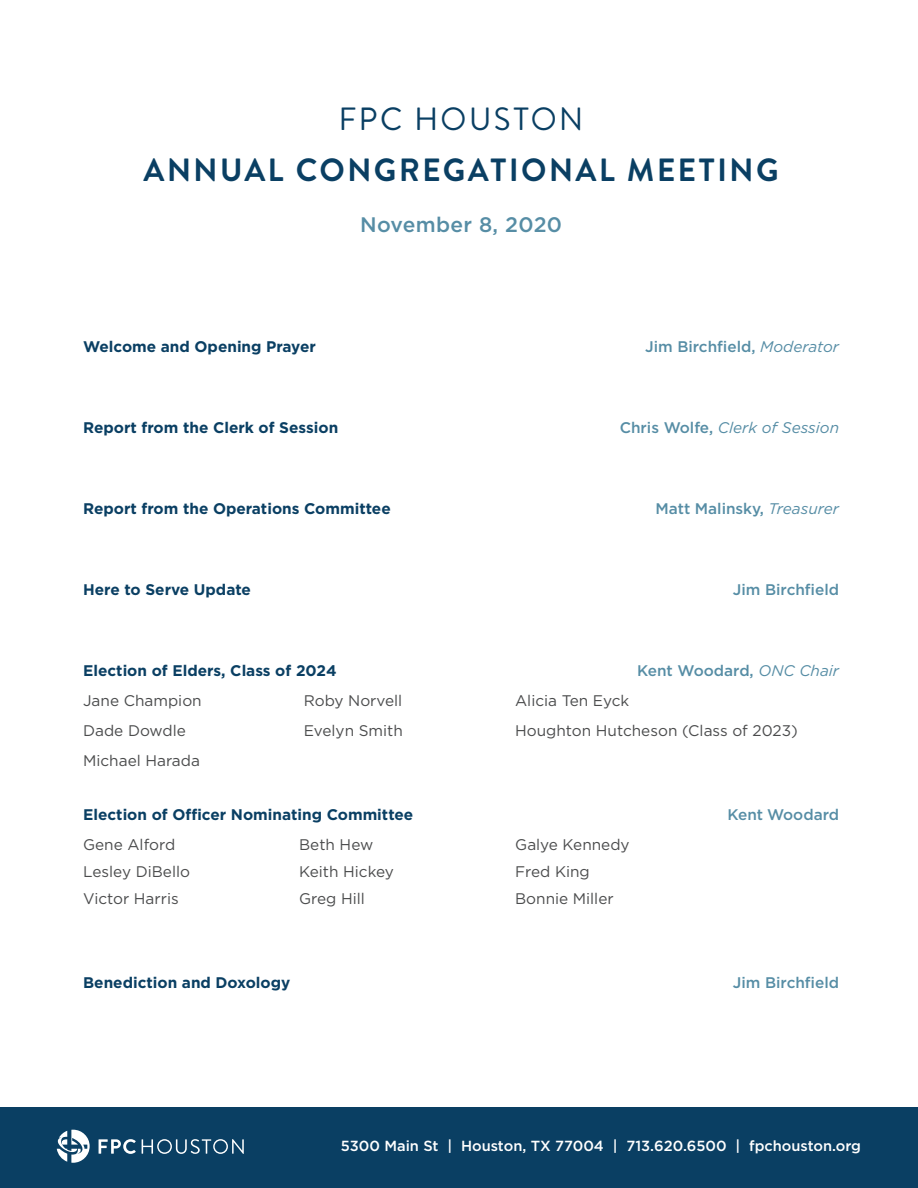
<style>
.page{position:relative;width:918px;height:1188px;background:#fff}
.page>*{position:absolute;margin:0;border:0;box-sizing:border-box;transform-origin:0 0}
.t1{font:700 32.1px/51px "Brandon Text";letter-spacing:.08em;color:#0a3f63;text-align:center}
.t2{font:500 21px "Gotham";letter-spacing:.015em;color:#568da5}
.t3{font:15.3px "Gotham";color:#4b4c4d}
.t4{font:700 15.3px "Gotham";color:#0a3f63}
.t5{font:500 15.3px "Gotham";color:#568da5}
.t6{font:italic 15.3px "Gotham";color:#568da5}
.t7{font:500 14.7px "Gotham";color:#fff}
.s1{font-weight:400}
.s2{font-weight:400;font-style:italic}
.s3{font-weight:500;font-style:normal}
</style>
<div class="page">
<div style="left:0;top:1107px;width:918px;height:81px;background:#0a3f63"></div>
<svg style="left:99px;top:1139px;width:37px;height:15px"></svg>
<svg style="left:142px;top:1139px;width:102px;height:15px"></svg>
<svg style="left:57px;top:1130px;width:33px;height:33px"></svg>
<p class="t1" style="left:143px;top:92px;width:637px"><span class="s1">FPC HOUSTON<br></span>ANNUAL CONGREGATIONAL MEETING</p>
<p class="t2" style="left:360px;top:212px;width:203px">November 8, 2020</p>
<p class="t4" style="left:83px;top:338px;width:234px">Welcome and Opening Prayer</p>
<p class="t5" style="left:645px;top:338px;width:196px">Jim Birchfield, <span class="s2">Moderator</span></p>
<p class="t4" style="left:83px;top:419px;width:257px">Report from the Clerk of Session</p>
<p class="t6" style="left:620px;top:419px;width:221px"><span class="s3">Chris Wolfe,</span> Clerk of Session</p>
<p class="t4" style="left:83px;top:500px;width:309px">Report from the Operations Committee</p>
<p class="t5" style="left:655px;top:500px;width:185px">Matt Malinsky, <span class="s2">Treasurer</span></p>
<p class="t4" style="left:83px;top:581px;width:169px">Here to Serve Update</p>
<p class="t5" style="left:733px;top:581px;width:108px">Jim Birchfield</p>
<p class="t4" style="left:83px;top:662px;width:255px">Election of Elders, Class of 2024</p>
<p class="t5" style="left:637px;top:662px;width:204px">Kent Woodard, <span class="s2">ONC Chair</span></p>
<p class="t3" style="left:83px;top:692px;width:120px">Jane Champion</p>
<p class="t3" style="left:304px;top:692px;width:100px">Roby Norvell</p>
<p class="t3" style="left:515px;top:692px;width:116px">Alicia Ten Eyck</p>
<p class="t3" style="left:83px;top:722px;width:104px">Dade Dowdle</p>
<p class="t3" style="left:304px;top:722px;width:101px">Evelyn Smith</p>
<p class="t3" style="left:515px;top:722px;width:284px">Houghton Hutcheson (Class of 2023)</p>
<p class="t3" style="left:83px;top:752px;width:118px">Michael Harada</p>
<p class="t4" style="left:83px;top:806px;width:332px">Election of Officer Nominating Committee</p>
<p class="t5" style="left:727px;top:806px;width:113px">Kent Woodard</p>
<p class="t3" style="left:83px;top:836px;width:94px">Gene Alford</p>
<p class="t3" style="left:299px;top:836px;width:76px">Beth Hew</p>
<p class="t3" style="left:515px;top:836px;width:116px">Galye Kennedy</p>
<p class="t3" style="left:83px;top:863px;width:108px">Lesley DiBello</p>
<p class="t3" style="left:299px;top:863px;width:96px">Keith Hickey</p>
<p class="t3" style="left:515px;top:863px;width:76px">Fred King</p>
<p class="t3" style="left:83px;top:890px;width:97px">Victor Harris</p>
<p class="t3" style="left:299px;top:890px;width:67px">Greg Hill</p>
<p class="t3" style="left:515px;top:890px;width:100px">Bonnie Miller</p>
<p class="t4" style="left:83px;top:974px;width:209px">Benediction and Doxology</p>
<p class="t5" style="left:733px;top:974px;width:108px">Jim Birchfield</p>
<p class="t7" style="left:341px;top:1138px;width:522px">5300 Main St | Houston, TX 77004 | 713.620.6500 | fpchouston.org</p>
</div>
